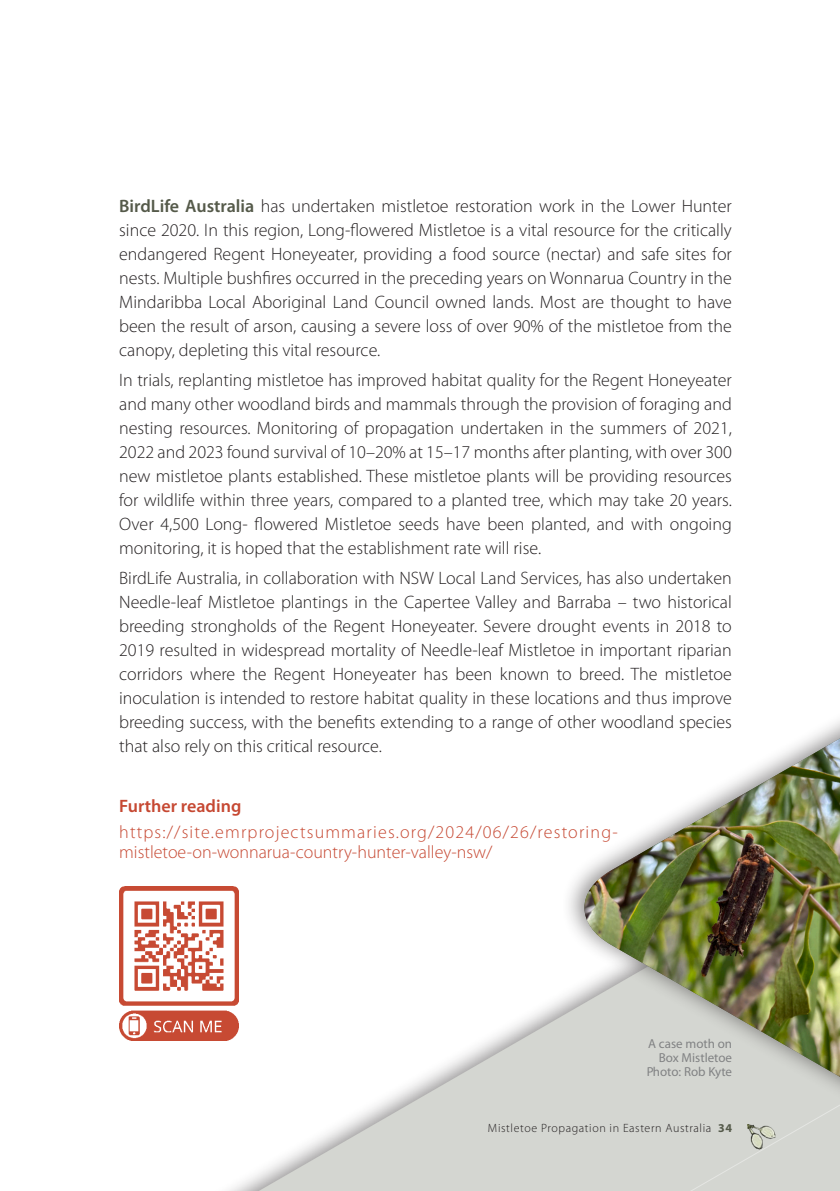
<style>
.page{position:relative;width:840px;height:1191px;background:#fff}
.page>*{position:absolute;margin:0;border:0;box-sizing:border-box;transform-origin:0 0}
.t1{font:300 18px/24px "Myriad Pro";color:#231f20;text-align:justify}
.t2{font:300 18px/20px "Myriad Pro";letter-spacing:.055em;color:#c64832}
.t3{font:600 18px "Myriad Pro";color:#c64832}
.t4{font:13px/14px "Myriad Pro";color:#6c6d70;text-align:right}
.t5{font:300 12px "Myriad Pro";letter-spacing:.05em;color:#231f20}
.s1{font-weight:600;color:#555a4a}
.s2{font-weight:700;color:#555a4a}
</style>
<div class="page">
<svg style="left:119px;top:889px;width:441px;height:302px"></svg>
<div style="left:479px;top:1093px;width:360px;height:98px;background:#d4d6d1"></div>
<img style="left:746px;top:1124px;width:30px;height:25px">
<div style="left:560px;top:690px;width:279px;height:430px;background:#231f20;opacity:.5"></div>
<svg style="left:575px;top:709px;width:264px;height:397px;fill:#d4d6d1"></svg>
<img style="left:575px;top:738px;width:264px;height:338px">
<img style="left:120px;top:886px;width:118px;height:154px">
<p class="t1" style="left:119px;top:194px;width:614px"><span class="s1">BirdLife Australia</span> has undertaken mistletoe restoration work in the Lower Hunter since 2020. In this region, Long-flowered Mistletoe is a vital resource for the critically endangered Regent Honeyeater, providing a food source (nectar) and safe sites for nests. Multiple bushfires occurred in the preceding years on Wonnarua Country in the Mindaribba Local Aboriginal Land Council owned lands. Most are thought to have been the result of arson, causing a severe loss of over 90% of the mistletoe from the canopy, depleting this vital resource.</p>
<p class="t1" style="left:119px;top:368px;width:614px">In trials, replanting mistletoe has improved habitat quality for the Regent Honeyeater and many other woodland birds and mammals through the provision of foraging and nesting resources. Monitoring of propagation undertaken in the summers of 2021, 2022 and 2023 found survival of 10–20% at 15–17 months after planting, with over 300 new mistletoe plants established. These mistletoe plants will be providing resources for wildlife within three years, compared to a planted tree, which may take 20 years.<br>Over 4,500 Long- flowered Mistletoe seeds have been planted, and with ongoing monitoring, it is hoped that the establishment rate will rise.</p>
<p class="t1" style="left:119px;top:566px;width:614px">BirdLife Australia, in collaboration with NSW Local Land Services, has also undertaken Needle-leaf Mistletoe plantings in the Capertee Valley and Barraba – two historical breeding strongholds of the Regent Honeyeater. Severe drought events in 2018 to 2019 resulted in widespread mortality of Needle-leaf Mistletoe in important riparian corridors where the Regent Honeyeater has been known to breed. The mistletoe inoculation is intended to restore habitat quality in these locations and thus improve breeding success, with the benefits extending to a range of other woodland species that also rely on this critical resource.</p>
<p class="t3" style="left:119px;top:794px;width:124px">Further reading</p>
<p class="t2" style="left:119px;top:822px;width:499px">https://site.emrprojectsummaries.org/2024/06/26/restoring&shy;mistletoe-on-wonnarua-country-hunter-valley-nsw/</p>
<p class="t4" style="left:645px;top:1036px;width:88px">A case moth on<br>Box Mistletoe<br>Photo: Rob Kyte</p>
<p class="t5" style="left:487px;top:1120px;width:245px">Mistletoe Propagation in Eastern Australia <span class="s2">34</span></p>
</div>
